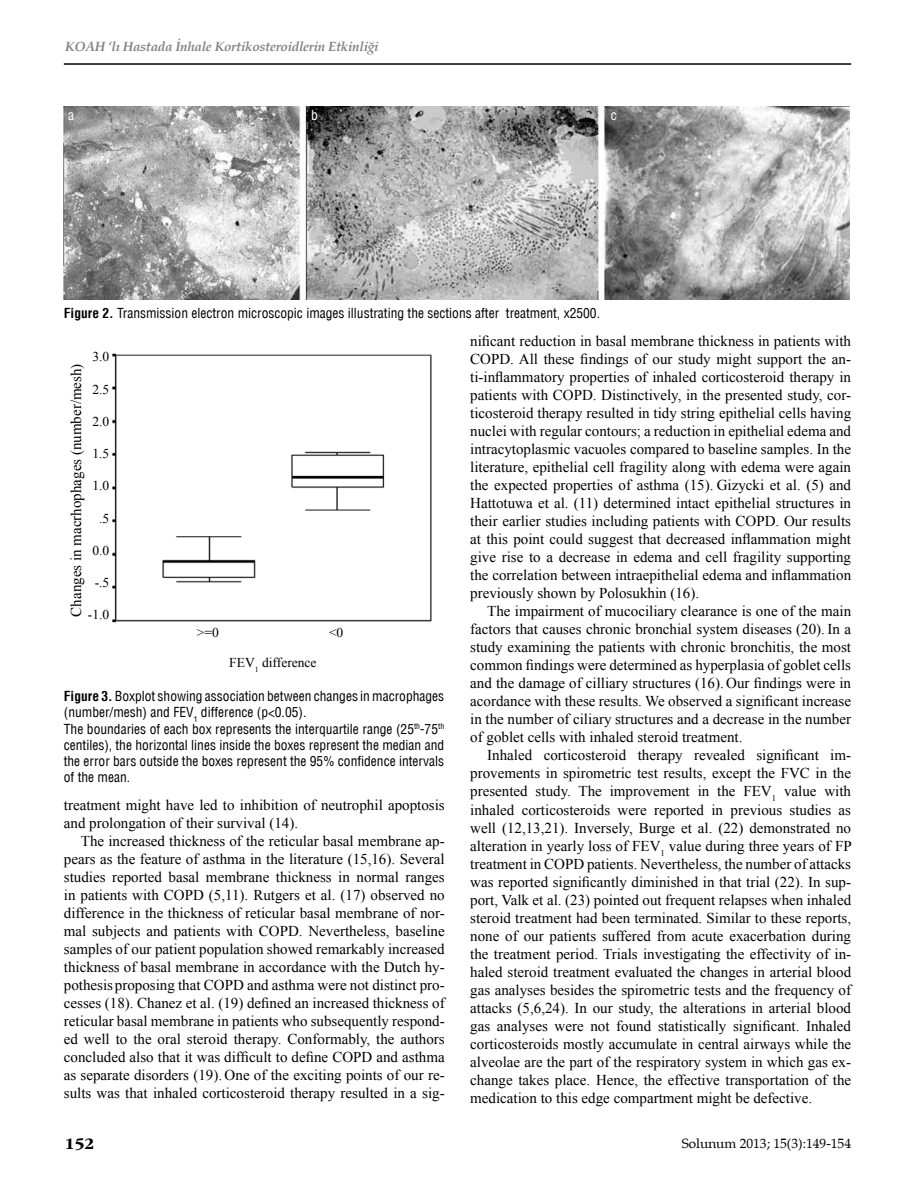
<style>
.page{position:relative;width:915px;height:1191px;background:#fff}
.page>*{position:absolute;margin:0;border:0;box-sizing:border-box;transform-origin:0 0}
.t1{font:700 16.5px "ITC Garamond Std";color:#000}
.t2{font:15px/18px "Times New Roman";color:#000;text-align:justify}
.t3{font:condensed 13.5px/16.2px "Helvetica LT Std";color:#000}
.t4{font:italic 700 13.5px "Palatino LT Std";letter-spacing:-.025em;color:#808285}
.t5{font:13.5px "Times New Roman";color:#000}
.t6{font:13.5px "Palatino LT Std";color:#000}
.t7{font:condensed 13.5px "Helvetica LT Std";color:#fff}
.s1{font-weight:700}
</style>
<div class="page">
<img style="left:64px;top:106px;width:785px;height:193px">
<img style="left:112px;top:353px;width:320px;height:270px">
<hr style="left:64px;top:63px;width:786px;height:2px;background:#000">
<p class="t4" style="left:65px;top:38px;width:315px">KOAH ‘lı Hastada İnhale Kortikosteroidlerin Etkinliği</p>
<p class="t7" style="left:68px;top:107px;width:7px">a</p>
<p class="t7" style="left:311px;top:107px;width:8px">b</p>
<p class="t7" style="left:610px;top:107px;width:7px">c</p>
<p class="t3" style="left:64px;top:305px;width:537px"><span class="s1">Figure 2.</span> Transmission electron microscopic images illustrating the sections after treatment, x2500.</p>
<p class="t5" style="left:92px;top:348px;width:18px">3.0</p>
<p class="t5" style="left:92px;top:380px;width:18px">2.5</p>
<p class="t5" style="left:92px;top:412px;width:18px">2.0</p>
<p class="t5" style="left:92px;top:444px;width:18px">1.5</p>
<p class="t5" style="left:92px;top:477px;width:18px">1.0</p>
<p class="t5" style="left:99px;top:509px;width:12px">.5</p>
<p class="t5" style="left:92px;top:541px;width:18px">0.0</p>
<p class="t5" style="left:95px;top:573px;width:16px">-.5</p>
<p class="t5" style="left:88px;top:606px;width:23px">-1.0</p>
<p class="t2" style="left:67px;top:616px;width:254px;rotate:-90deg">Changes in macrhophages (number/mesh)</p>
<p class="t5" style="left:197px;top:623px;width:23px">&gt;=0</p>
<p class="t5" style="left:329px;top:623px;width:16px">&lt;0</p>
<p class="t5" style="left:229px;top:653px;width:89px">FEV<sub>1</sub> difference</p>
<p class="t3" style="left:64px;top:688px;width:382px"><span class="s1">Figure 3.</span> Boxplot showing association between changes in macrophages (number/mesh) and FEV<sub>1</sub> difference (p&lt;0.05).<br>The boundaries of each box represents the interquartile range (25<sup>th</sup>-75<sup>th </sup>centiles), the horizontal lines inside the boxes represent the median and the error bars outside the boxes represent the 95% confidence intervals of the mean.</p>
<p class="t2" style="left:64px;top:795px;width:382px">treatment might have led to inhibition of neutrophil apoptosis and prolongation of their survival (14).</p>
<p class="t2" style="left:64px;top:831px;width:382px;text-indent:17px">The increased thickness of the reticular basal membrane ap&shy;pears as the feature of asthma in the literature (15,16). Several studies reported basal membrane thickness in normal ranges in patients with COPD (5,11). Rutgers et al. (17) observed no difference in the thickness of reticular basal membrane of nor&shy;mal subjects and patients with COPD. Nevertheless, baseline samples of our patient population showed remarkably increased thickness of basal membrane in accordance with the Dutch hy&shy;pothesisproposing that COPD and asthma were not distinct pro&shy;cesses (18). Chanez et al. (19) defined an increased thickness of reticular basal membrane in patients who subsequently respond&shy;ed well to the oral steroid therapy. Conformably, the authors concluded also that it was difficult to define COPD and asthma as separate disorders (19). One of the exciting points of our re&shy;sults was that inhaled corticosteroid therapy resulted in a sig-</p>
<p class="t2" style="left:470px;top:332px;width:382px">nificant reduction in basal membrane thickness in patients with COPD. All these findings of our study might support the an&shy;ti-inflammatory properties of inhaled corticosteroid therapy in patients with COPD. Distinctively, in the presented study, cor&shy;ticosteroid therapy resulted in tidy string epithelial cells having nuclei with regular contours; a reduction in epithelial edema and intracytoplasmic vacuoles compared to baseline samples. In the literature, epithelial cell fragility along with edema were again the expected properties of asthma (15). Gizycki et al. (5) and Hattotuwa et al. (11) determined intact epithelial structures in their earlier studies including patients with COPD. Our results at this point could suggest that decreased inflammation might give rise to a decrease in edema and cell fragility supporting the correlation between intraepithelial edema and inflammation previously shown by Polosukhin (16).</p>
<p class="t2" style="left:470px;top:602px;width:382px;text-indent:17px">The impairment of mucociliary clearance is one of the main factors that causes chronic bronchial system diseases (20). In a study examining the patients with chronic bronchitis, the most common findings were determined as hyperplasia of goblet cells and the damage of cilliary structures (16). Our findings were in acordance with these results. We observed a significant increase in the number of ciliary structures and a decrease in the number of goblet cells with inhaled steroid treatment.</p>
<p class="t2" style="left:470px;top:746px;width:383px;text-indent:17px">Inhaled corticosteroid therapy revealed significant im&shy;provements in spirometric test results, except the FVC in the presented study. The improvement in the FEV<sub>1</sub> value with inhaled corticosteroids were reported in previous studies as well (12,13,21). Inversely, Burge et al. (22) demonstrated no alteration in yearly loss of FEV<sub>1</sub> value during three years of FP treatment in COPD patients. Nevertheless, the number of attacks was reported significantly diminished in that trial (22). In sup&shy;port, Valk et al. (23) pointed out frequent relapses when inhaled steroid treatment had been terminated. Similar to these reports, none of our patients suffered from acute exacerbation during the treatment period. Trials investigating the effectivity of in&shy;haled steroid treatment evaluated the changes in arterial blood gas analyses besides the spirometric tests and the frequency of attacks (5,6,24). In our study, the alterations in arterial blood gas analyses were not found statistically significant. Inhaled corticosteroids mostly accumulate in central airways while the alveolae are the part of the respiratory system in which gas ex&shy;change takes place. Hence, the effective transportation of the medication to this edge compartment might be defective.</p>
<p class="t1" style="left:65px;top:1134px;width:31px">152</p>
<p class="t6" style="left:681px;top:1135px;width:171px">Solunum 2013; 15(3):149-154</p>
</div>
